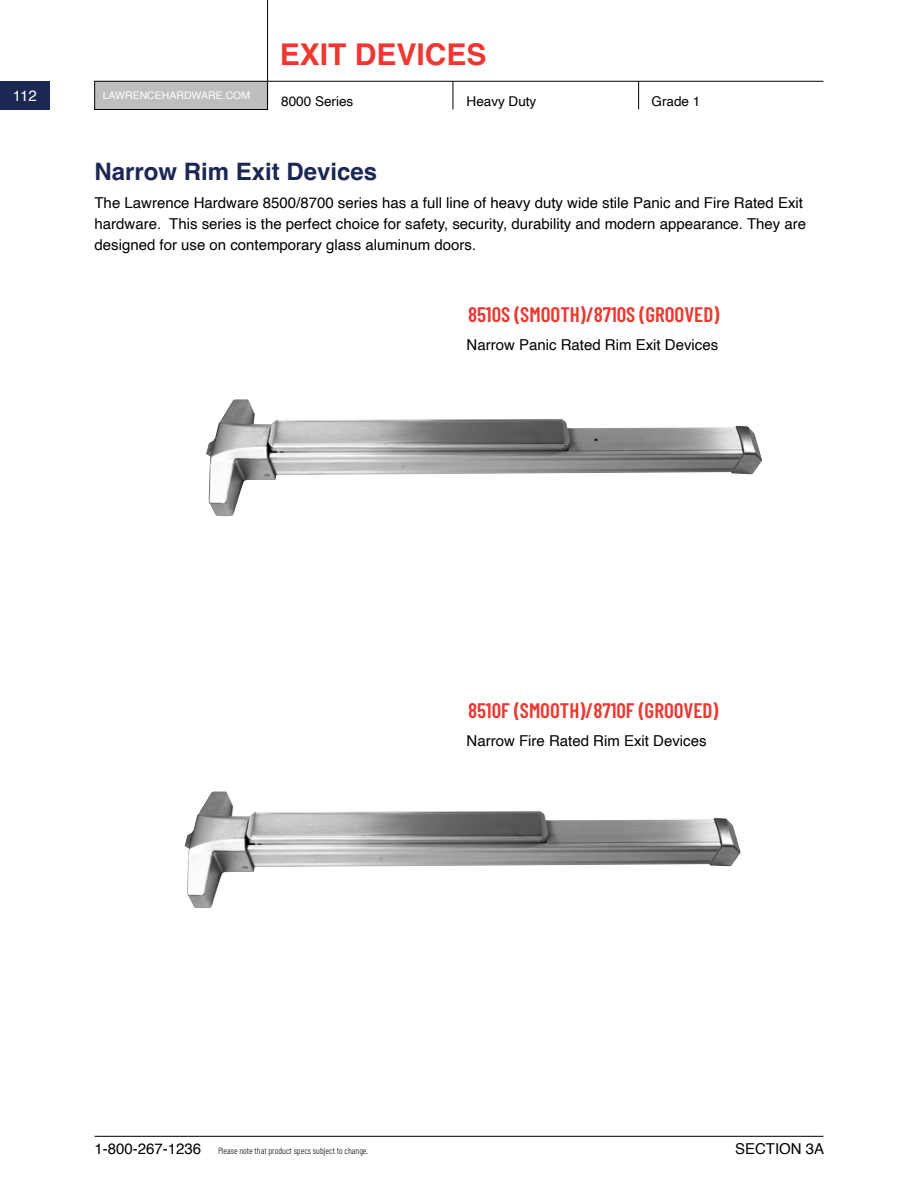
<style>
.page{position:relative;width:918px;height:1188px;background:#fff}
.page>*{position:absolute;margin:0;border:0;box-sizing:border-box;transform-origin:0 0}
.t1{font:700 30px "Helvetica";color:#ee372f}
.t2{font:700 24px "Helvetica";color:#1d2754}
.t3{font:600 21px "Barlow Condensed";color:#ee372f}
.t4{font:15px/21px "Helvetica";color:#000}
.t5{font:15px "Helvetica";color:#fff}
.t6{font:13.5px "Helvetica";color:#000}
.t7{font:10.5px "Helvetica";color:#fff}
.t8{font:300 9px "Barlow Condensed";color:#000}
</style>
<div class="page">
<img style="left:206px;top:399px;width:556px;height:117px">
<img style="left:184px;top:791px;width:557px;height:117px">
<hr style="left:267px;top:0;width:1px;height:110px;background:#000">
<svg style="left:453px;top:82px;width:1px;height:28px"></svg>
<svg style="left:638px;top:82px;width:1px;height:27px"></svg>
<hr style="left:268px;top:81px;width:556px;height:1px;background:#000">
<div style="left:95px;top:81px;width:172px;height:29px;background:#bcbec0"></div>
<div style="left:94px;top:81px;width:174px;height:29px;border:1px solid #000"></div>
<div style="left:0;top:81px;width:50px;height:29px;background:#1d2754"></div>
<hr style="left:94px;top:1136px;width:730px;height:1px;background:#000">
<p class="t5" style="left:13px;top:84px;width:25px">112</p>
<p class="t7" style="left:103px;top:87px;width:149px">LAWRENCEHARDWARE.COM</p>
<h1 class="t1" style="left:280px;top:36px;width:208px">EXIT DEVICES</h1>
<p class="t6" style="left:281px;top:90px;width:74px">8000 Series</p>
<p class="t6" style="left:467px;top:90px;width:71px">Heavy Duty</p>
<p class="t6" style="left:652px;top:90px;width:50px">Grade 1</p>
<h2 class="t2" style="left:94px;top:157px;width:284px">Narrow Rim Exit Devices</h2>
<p class="t4" style="left:94px;top:192px;width:713px">The Lawrence Hardware 8500/8700 series has a full line of heavy duty wide stile Panic and Fire Rated Exit hardware. This series is the perfect choice for safety, security, durability and modern appearance. They are designed for use on contemporary glass aluminum doors.</p>
<h3 class="t3" style="left:468px;top:299px;width:253px">8510S (SMOOTH)/8710S (GROOVED)</h3>
<p class="t4" style="left:467px;top:334px;width:253px">Narrow Panic Rated Rim Exit Devices</p>
<h3 class="t3" style="left:468px;top:695px;width:252px">8510F (SMOOTH)/8710F (GROOVED)</h3>
<p class="t4" style="left:467px;top:730px;width:242px">Narrow Fire Rated Rim Exit Devices</p>
<p class="t4" style="left:94px;top:1139px;width:108px">1-800-267-1236</p>
<p class="t4" style="left:735px;top:1139px;width:91px">SECTION 3A</p>
<p class="t8" style="left:218px;top:1144px;width:152px">Please note that product specs subject to change.</p>
</div>
